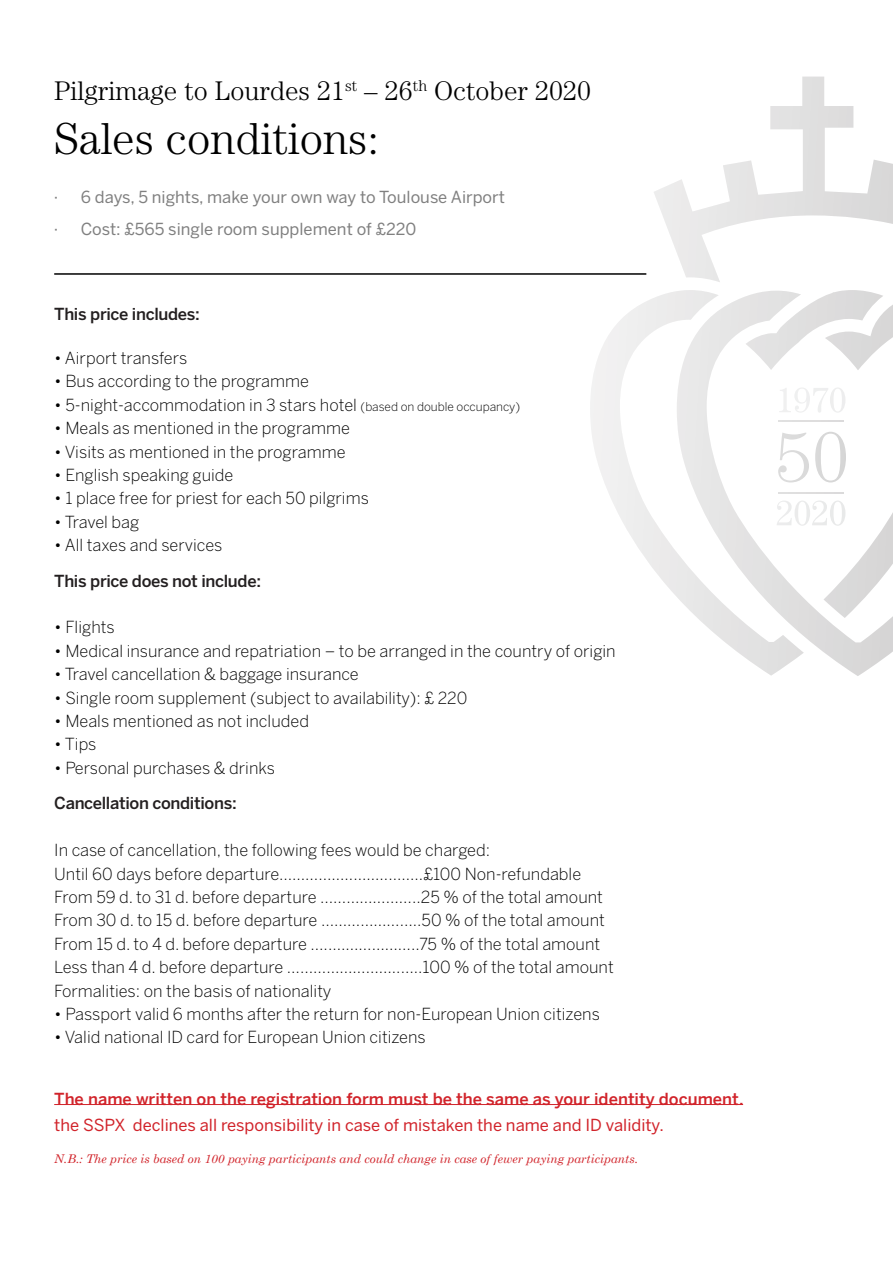
<style>
.page{position:relative;width:893px;height:1263px;background:#fff}
.page>*{position:absolute;margin:0;border:0;box-sizing:border-box;transform-origin:0 0}
.t1{font:300 45px "Century Std";color:#000}
.t2{font:300 27px "Century Std";color:#000}
.t3{font:300 16.5px/23.4px "Benton Sans";color:#000}
.t4{font:16.5px/32.4px "Benton Sans";color:#808080}
.t5{font:500 16.5px "Benton Sans";color:#d1232a}
.t6{font:16.5px "Benton Sans";color:#d1232a}
.t7{font:500 16.5px "Benton Sans";letter-spacing:-.02em;color:#231f20}
.t8{font:italic 12px "Century Schoolbook";color:#d1232a}
.s1{font-size:12px}
</style>
<div class="page">
<hr style="left:54px;top:1104px;width:689px;height:1px;background:#d1232a">
<hr style="left:54px;top:273px;width:592px;height:2px;background:#000">
<svg style="left:590px;top:290px;width:303px;height:386px"></svg>
<svg style="left:654px;top:77px;width:239px;height:205px"></svg>
<svg style="left:778px;top:433px;width:31px;height:49px"></svg>
<svg style="left:815px;top:432px;width:31px;height:50px"></svg>
<svg style="left:779px;top:387px;width:66px;height:26px"></svg>
<svg style="left:777px;top:500px;width:68px;height:26px"></svg>
<hr style="left:778px;top:421px;width:66px;height:1px;background:#231f20">
<hr style="left:778px;top:492px;width:66px;height:1px;background:#231f20">
<h2 class="t2" style="left:54px;top:75px;width:539px">Pilgrimage to Lourdes 21<sup>st</sup> – 26<sup>th</sup> October 2020</h2>
<h1 class="t1" style="left:54px;top:113px;width:327px">Sales conditions:</h1>
<p class="t4" style="left:54px;top:180px;width:453px">· 6 days, 5 nights, make your own way to Toulouse Airport · Cost: £565 single room supplement of £220</p>
<p class="t7" style="left:54px;top:304px;width:147px">This price includes:</p>
<p class="t3" style="left:54px;top:346px;width:135px">• Airport transfers</p>
<p class="t3" style="left:54px;top:370px;width:256px">• Bus according to the programme</p>
<p class="t3" style="left:54px;top:393px;width:467px">• 5-night-accommodation in 3 stars hotel <span class="s1">(based on double occupancy)</span></p>
<p class="t3" style="left:54px;top:416px;width:297px">• Meals as mentioned in the programme</p>
<p class="t3" style="left:54px;top:440px;width:293px">• Visits as mentioned in the programme</p>
<p class="t3" style="left:54px;top:463px;width:181px">• English speaking guide</p>
<p class="t3" style="left:54px;top:487px;width:316px">• 1 place free for priest for each 50 pilgrims</p>
<p class="t3" style="left:54px;top:510px;width:86px">• Travel bag</p>
<p class="t3" style="left:54px;top:533px;width:170px">• All taxes and services</p>
<p class="t7" style="left:54px;top:570px;width:208px">This price does not include:</p>
<p class="t3" style="left:54px;top:616px;width:62px">• Flights</p>
<p class="t3" style="left:54px;top:639px;width:563px">• Medical insurance and repatriation – to be arranged in the country of origin</p>
<p class="t3" style="left:54px;top:662px;width:306px">• Travel cancellation &amp; baggage insurance</p>
<p class="t3" style="left:54px;top:686px;width:415px">• Single room supplement (subject to availability): £ 220</p>
<p class="t3" style="left:54px;top:709px;width:256px">• Meals mentioned as not included</p>
<p class="t3" style="left:54px;top:733px;width:44px">• Tips</p>
<p class="t3" style="left:54px;top:756px;width:222px">• Personal purchases &amp; drinks</p>
<p class="t7" style="left:54px;top:793px;width:184px">Cancellation conditions:</p>
<p class="t3" style="left:54px;top:838px;width:561px">In case of cancellation, the following fees would be charged:<br>Until 60 days before departure………….....................£100 Non-refundable From 59 d. to 31 d. before departure …………………..25 % of the total amount From 30 d. to 15 d. before departure …………………..50 % of the total amount From 15 d. to 4 d. before departure …..………………..75 % of the total amount Less than 4 d. before departure ……………………..…..100 % of the total amount Formalities: on the basis of nationality</p>
<p class="t3" style="left:54px;top:1002px;width:547px">• Passport valid 6 months after the return for non-European Union citizens</p>
<p class="t3" style="left:54px;top:1025px;width:373px">• Valid national ID card for European Union citizens</p>
<p class="t5" style="left:54px;top:1088px;width:691px">The name written on the registration form must be the same as your identity document.</p>
<p class="t6" style="left:54px;top:1115px;width:611px">the SSPX declines all responsibility in case of mistaken the name and ID validity.</p>
<p class="t8" style="left:54px;top:1151px;width:585px">N.B.: The price is based on 100 paying participants and could change in case of fewer paying participants.</p>
</div>
